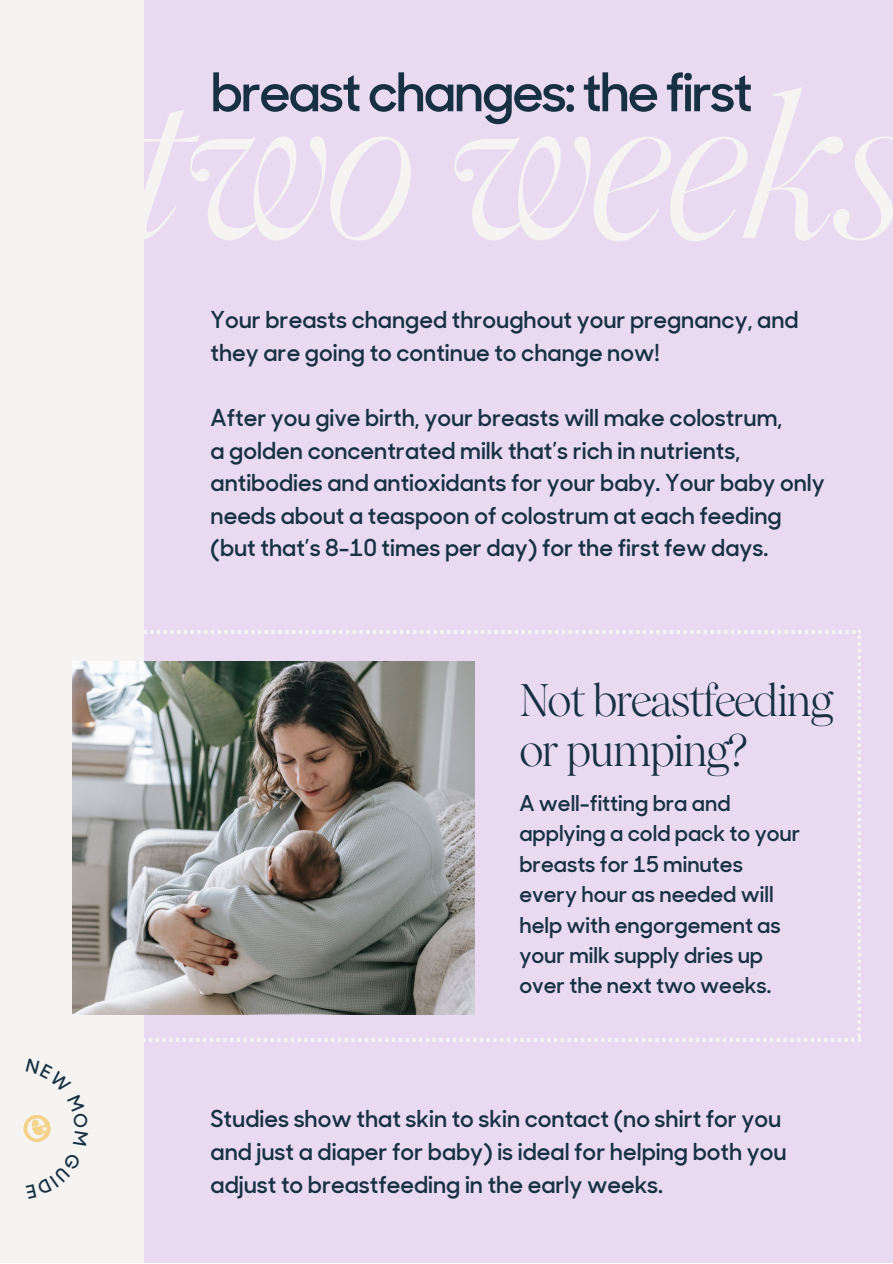
<style>
.page{position:relative;width:893px;height:1264px;background:#fff}
.page>*{position:absolute;margin:0;border:0;box-sizing:border-box;transform-origin:0 0}
.t1{font:italic 197.7px "Wulkan Display";letter-spacing:-.035em;color:#f5f4f2}
.t2{font:600 53.25px "Sharp Sans Display No 1";letter-spacing:-.04em;color:#173143}
.t3{font:44.25px/49.5px "Wulkan Display";letter-spacing:-.04em;color:#173143}
.t4{font:600 23.25px/32.5px "Sharp Sans Display No 1";color:#173143}
.t5{font:600 21.75px/30.3px "Sharp Sans Display No 1";color:#173143}
</style>
<div class="page">
<div style="left:0;top:0;width:892px;height:1262px;background:#e9daf2"></div>
<div style="left:0;top:0;width:144px;height:1262px;background:#f5f4f2"></div>
<svg style="left:89px;top:630px;width:771px;height:411px"></svg>
<img style="left:72px;top:662px;width:403px;height:352px">
<svg style="left:23px;top:1115px;width:28px;height:28px"></svg>
<h2 class="t2" style="left:210px;top:71px;width:543px">breast changes: the first</h2>
<h1 class="t1" style="left:123px;top:51px;width:787px">two weeks</h1>
<p class="t4" style="left:210px;top:306px;width:589px">Your breasts changed throughout your pregnancy, and they are going to continue to change now!</p>
<p class="t4" style="left:210px;top:404px;width:615px">After you give birth, your breasts will make colostrum,<br>a golden concentrated milk that’s rich in nutrients, antibodies and antioxidants for your baby. Your baby only needs about a teaspoon of colostrum at each feeding (but that’s 8-10 times per day) for the first few days.</p>
<h3 class="t3" style="left:519px;top:676px;width:315px">Not breastfeeding or pumping?</h3>
<p class="t5" style="left:519px;top:790px;width:282px">A well-fitting bra and applying a cold pack to your breasts for 15 minutes every hour as needed will help with engorgement as your milk supply dries up over the next two weeks.</p>
<p class="t4" style="left:210px;top:1105px;width:577px">Studies show that skin to skin contact (no shirt for you and just a diaper for baby) is ideal for helping both you adjust to breastfeeding in the early weeks.</p>
</div>
